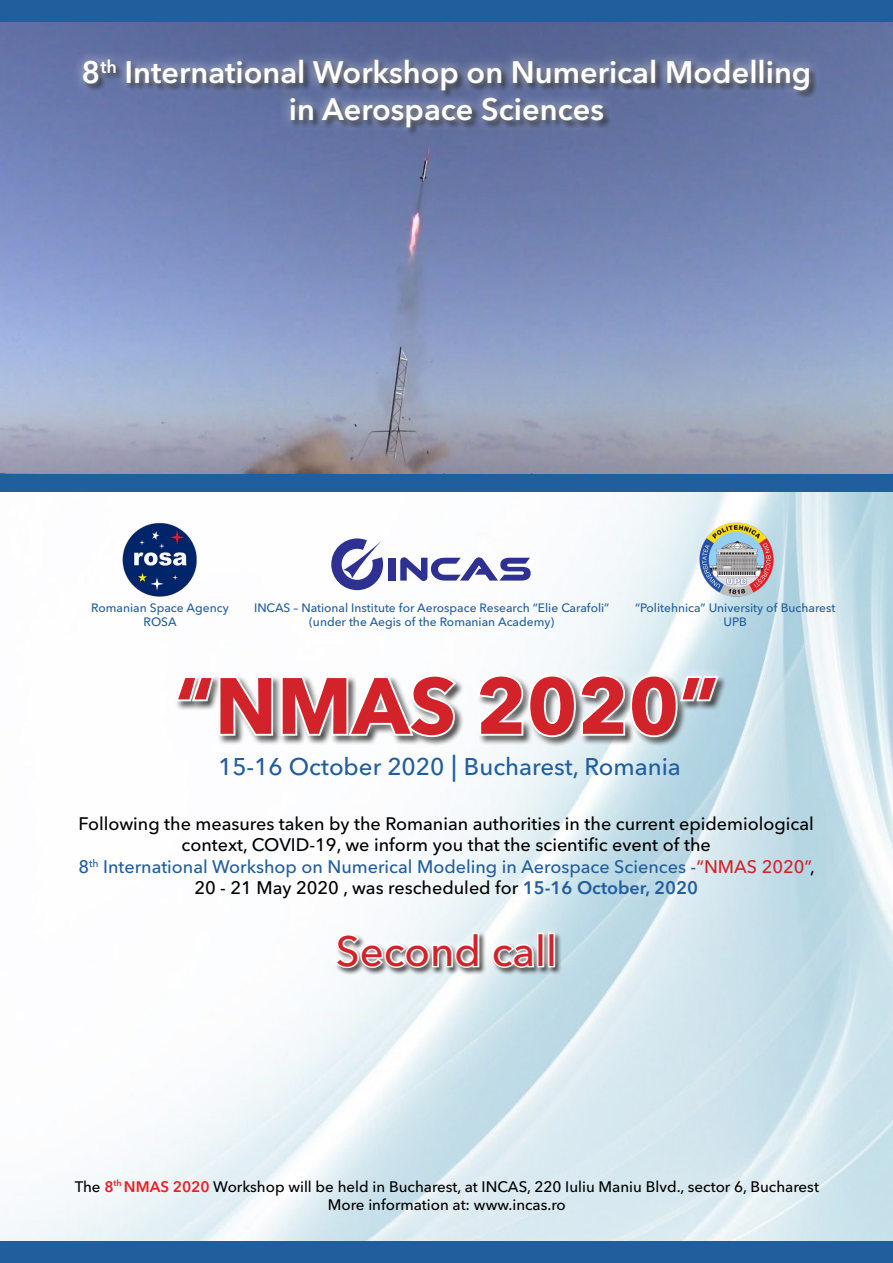
<style>
.page{position:relative;width:893px;height:1263px;background:#fff}
.page>*{position:absolute;margin:0;border:0;box-sizing:border-box;transform-origin:0 0}
.t1{font:700 78.75px "Avenir Next LT Pro";color:#d2232a}
.t2{font:500 42px "Avenir Next LT Pro";color:#d2232a}
.t3{font:600 30.75px/36.9px "Avenir Next LT Pro";color:#fff;text-align:center}
.t4{font:500 24px "Avenir Next LT Pro";color:#215e9e}
.t5{font:500 18px/21.6px "Avenir Next LT Pro";color:#000;text-align:center}
.t6{font:500 15.15px/18.1px "Avenir Next LT Pro";color:#000;text-align:center}
.t7{font:500 12px/14.5px "Avenir Next LT Pro";color:#215e9e;text-align:center}
.s1{font-size:27px}
.s2{color:#215e9e}
.s3{color:#d2232a}
.s4{font-weight:600;color:#215e9e}
.s5{font-weight:600;color:#ed1d24}
</style>
<div class="page">
<img style="left:0;top:491px;width:893px;height:751px">
<img style="left:0;top:21px;width:893px;height:453px">
<div style="left:0;top:1242px;width:893px;height:21px;background:#215e9e"></div>
<div style="left:72px;top:48px;width:749px;height:91px;background:#fff;opacity:.75"></div>
<div style="left:0;top:474px;width:893px;height:17px;background:#215e9e"></div>
<div style="left:0;top:0;width:893px;height:21px;background:#215e9e"></div>
<img style="left:700px;top:523px;width:73px;height:73px">
<div style="left:389px;top:558px;width:7px;height:23px;background:#2e3092"></div>
<svg style="left:400px;top:557px;width:131px;height:24px"></svg>
<svg style="left:331px;top:538px;width:52px;height:52px"></svg>
<img style="left:122px;top:521px;width:77px;height:77px">
<div style="left:164px;top:663px;width:565px;height:86px;background:#fff;opacity:.75"></div>
<svg style="left:173px;top:673px;width:286px;height:66px"></svg>
<svg style="left:476px;top:673px;width:245px;height:66px"></svg>
<div style="left:327px;top:923px;width:238px;height:54px;background:#fff;opacity:.75"></div>
<svg style="left:333px;top:931px;width:148px;height:38px"></svg>
<svg style="left:491px;top:942px;width:45px;height:27px"></svg>
<div style="left:537px;top:932px;width:7px;height:35px;border:3px solid #fff"></div>
<div style="left:548px;top:932px;width:7px;height:35px;border:3px solid #fff"></div>
<h3 class="t3" style="left:82px;top:54px;width:731px">8<sup>th</sup> International Workshop on Numerical Modelling in Aerospace Sciences</h3>
<p class="t7" style="left:91px;top:600px;width:139px">Romanian Space Agency<br>ROSA</p>
<p class="t7" style="left:254px;top:600px;width:357px">INCAS – National Institute for Aerospace Research “Elie Carafoli” (under the Aegis of the Romanian Academy)</p>
<p class="t7" style="left:635px;top:600px;width:202px">“Politehnica” University of Bucharest<br>UPB</p>
<h1 class="t1" style="left:175px;top:658px;width:546px">“NMAS 2020”</h1>
<h3 class="t4" style="left:218px;top:752px;width:464px">15-16 October 2020 <span class="s1">|</span> Bucharest, Romania</h3>
<p class="t5" style="left:78px;top:812px;width:738px">Following the measures taken by the Romanian authorities in the current epidemiological context, COVID-19, we inform you that the scientific event of the<br><span class="s2">8</span><sup>th</sup> <span class="s2">International Workshop on Numerical Modeling in Aerospace Sciences -</span><span class="s3">“NMAS 2020”</span>, 20 - 21 May 2020 , was rescheduled for <span class="s4">15-16 October, 2020</span></p>
<h2 class="t2" style="left:336px;top:926px;width:223px">Second call</h2>
<p class="t6" style="left:75px;top:1177px;width:746px">The <span class="s5">8</span><sup>th</sup> <span class="s5">NMAS 2020</span> Workshop will be held in Bucharest, at INCAS, 220 Iuliu Maniu Blvd., sector 6, Bucharest<br>More information at: www.incas.ro</p>
</div>
